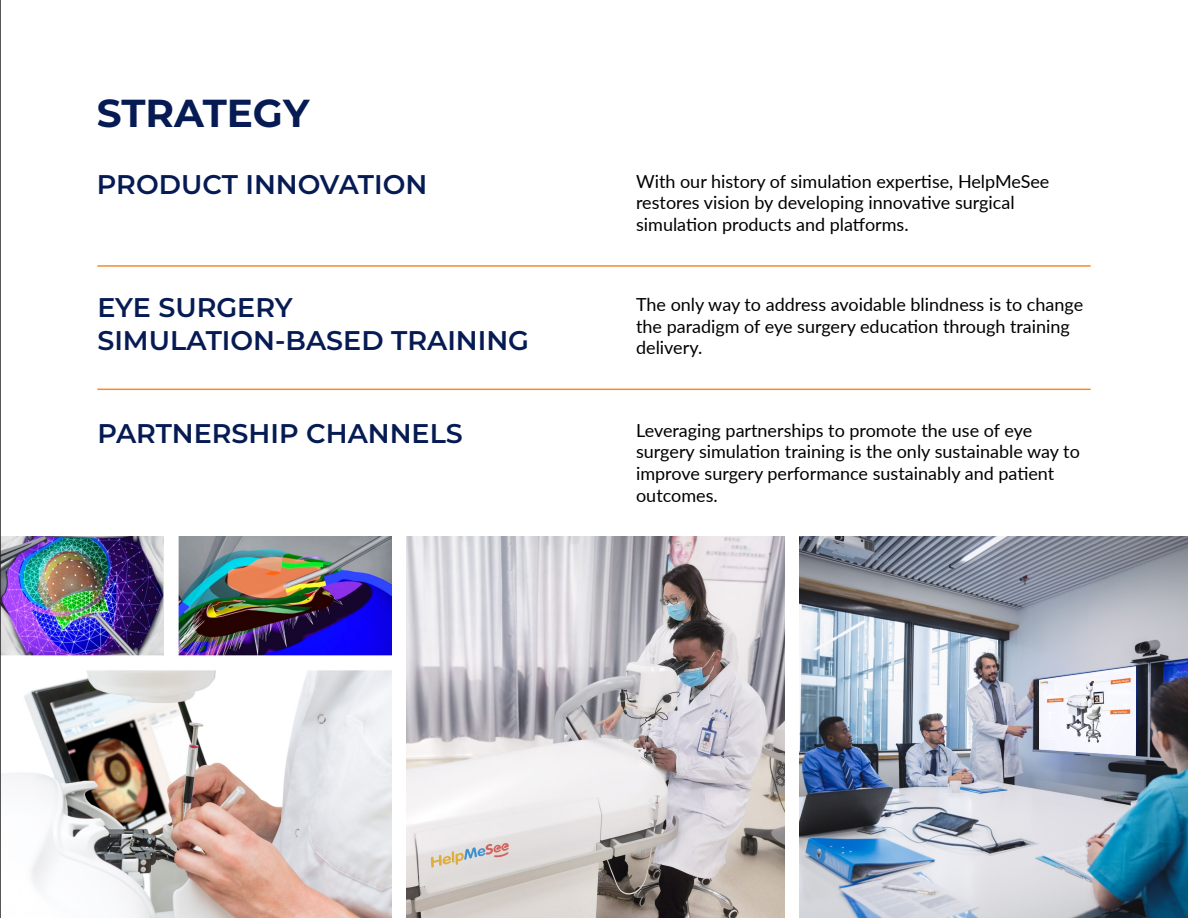
<style>
.page{position:relative;width:1188px;height:918px;background:#fff}
.page>*{position:absolute;margin:0;border:0;box-sizing:border-box;transform-origin:0 0}
.t1{font:700 39px "Montserrat";color:#061b53}
.t2{font:600 27px/32.4px "Montserrat";color:#061b53}
.t3{font:18px/21.6px "Lato";color:#000}
</style>
<div class="page">
<hr style="left:97px;top:265px;width:994px;height:2px;background:#f68c28">
<hr style="left:97px;top:389px;width:994px;height:1px;background:#f68c28">
<img style="left:406px;top:537px;width:379px;height:381px">
<img style="left:800px;top:537px;width:388px;height:381px">
<img style="left:1040px;top:666px;width:95px;height:90px">
<img style="left:1px;top:537px;width:390px;height:381px">
<hr style="left:0;top:0;width:1px;height:918px;background:#231f20">
<h1 class="t1" style="left:97px;top:85px;width:214px">STRATEGY</h1>
<h2 class="t2" style="left:97px;top:167px;width:332px">PRODUCT INNOVATION</h2>
<p class="t3" style="left:636px;top:170px;width:415px">With our history of simulation expertise, HelpMeSee restores vision by developing innovative surgical simulation products and platforms.</p>
<h2 class="t2" style="left:97px;top:290px;width:433px">EYE SURGERY<br>SIMULATION-BASED TRAINING</h2>
<h2 class="t2" style="left:98px;top:416px;width:367px">PARTNERSHIP CHANNELS</h2>
<p class="t3" style="left:636px;top:293px;width:449px">The only way to address avoidable blindness is to change the paradigm of eye surgery education through training delivery.</p>
<p class="t3" style="left:636px;top:419px;width:445px">Leveraging partnerships to promote the use of eye surgery simulation training is the only sustainable way to improve surgery performance sustainably and patient outcomes.</p>
</div>
